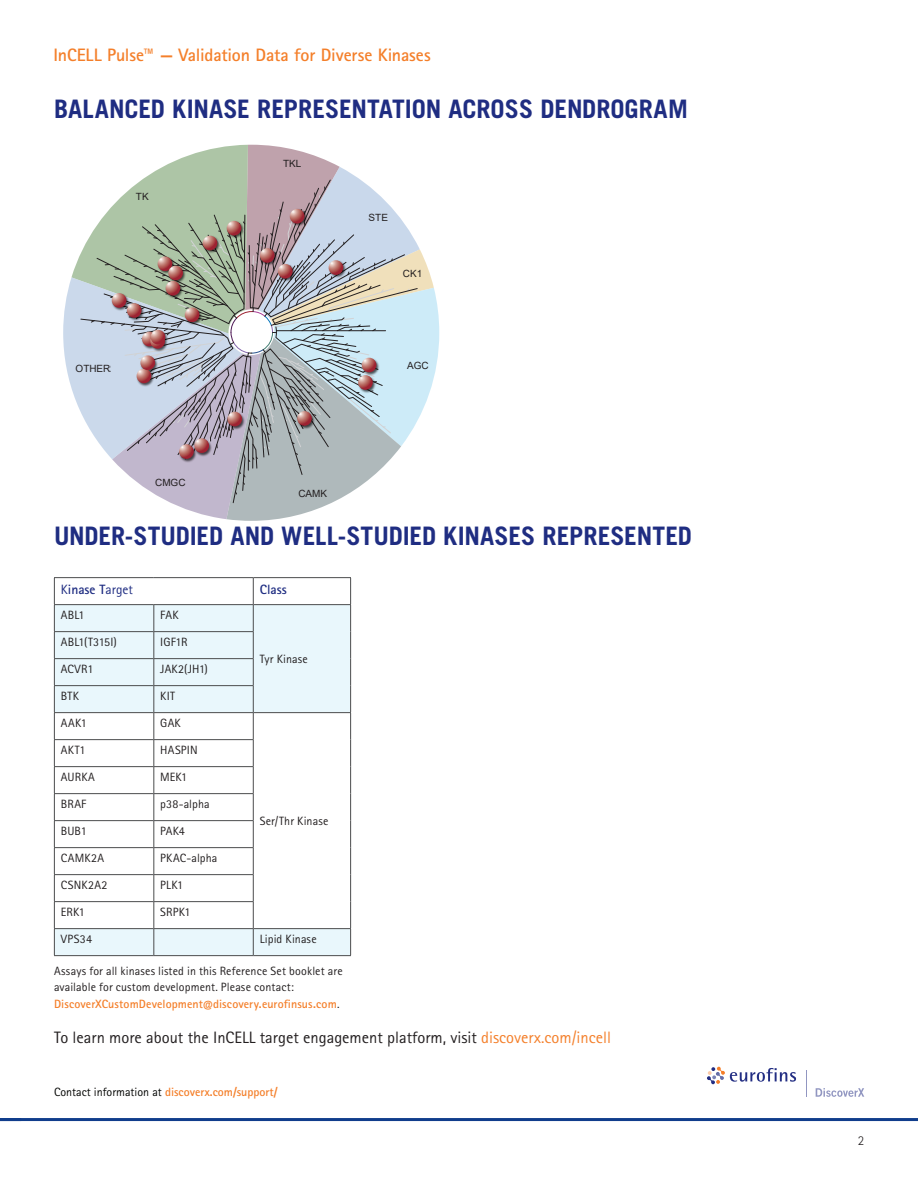
<style>
.page{position:relative;width:918px;height:1188px;background:#fff}
.page>*{position:absolute;margin:0;border:0;box-sizing:border-box;transform-origin:0 0}
.Title_EF_UM_NB{font:700 25.5px "Trade Gothic LT Std";letter-spacing:-.005em;color:#1f2d82}
.t1{font:700 18px "Rotis Sans Serif Std";letter-spacing:-.005em;color:#f47f2a}
.CTA_EF_FL{font:16.5px "Rotis Sans Serif Std";color:#231f20}
.TableHeader_EF_BK{font:13.5px "Rotis Sans Serif Std";color:#1f2d82}
.TableHeader_EF_BK-2{font:700 13.5px "Rotis Sans Serif Std";color:#1f2d82}
.t2{font:300 13.5px "Rotis Sans Serif Std";color:#231f20}
.TableBody_EF_BK{font:12px "Rotis Sans Serif Std";letter-spacing:.01em;color:#231f20}
.FigCaption_EF_CS_NB{font:12px/16.5px "Rotis Sans Serif Std";letter-spacing:.01em;color:#231f20}
.t3{font:700 12px "Rotis Sans Serif Std";color:#f47f2a}
.TableBody_EF_BK-2{font:12px "Rotis Sans Serif Std";letter-spacing:.035em;color:#231f20}
.t4{font:9.9px "Arial";color:#231f20}
.s1{font-weight:700}
.s2{font-weight:700;color:#f47f2a}
.s3{color:#f47f2a}
.s4{font-weight:400;color:#040503}
</style>
<div class="page">
<hr style="left:0;top:1118px;width:918px;height:3px;background:#103d8c">
<svg style="left:707px;top:1067px;width:89px;height:17px"></svg>
<svg style="left:816px;top:1088px;width:48px;height:9px"></svg>
<svg style="left:806px;top:1070px;width:1px;height:27px"></svg>
<svg style="left:63px;top:145px;width:376px;height:376px"></svg>
<img style="left:110px;top:207px;width:271px;height:256px">
<svg style="left:290px;top:209px;width:14px;height:15px"></svg>
<svg style="left:260px;top:248px;width:15px;height:15px"></svg>
<svg style="left:278px;top:264px;width:15px;height:15px"></svg>
<svg style="left:329px;top:260px;width:14px;height:15px"></svg>
<svg style="left:227px;top:221px;width:14px;height:15px"></svg>
<svg style="left:203px;top:236px;width:14px;height:14px"></svg>
<svg style="left:158px;top:256px;width:14px;height:15px"></svg>
<svg style="left:168px;top:266px;width:15px;height:14px"></svg>
<svg style="left:166px;top:281px;width:14px;height:15px"></svg>
<svg style="left:185px;top:307px;width:14px;height:15px"></svg>
<svg style="left:112px;top:293px;width:14px;height:15px"></svg>
<svg style="left:127px;top:303px;width:15px;height:15px"></svg>
<svg style="left:142px;top:332px;width:15px;height:14px"></svg>
<svg style="left:150px;top:334px;width:15px;height:15px"></svg>
<svg style="left:151px;top:330px;width:14px;height:14px"></svg>
<svg style="left:137px;top:369px;width:14px;height:14px"></svg>
<svg style="left:140px;top:355px;width:15px;height:15px"></svg>
<svg style="left:227px;top:412px;width:15px;height:14px"></svg>
<svg style="left:194px;top:438px;width:15px;height:15px"></svg>
<svg style="left:179px;top:444px;width:15px;height:15px"></svg>
<svg style="left:297px;top:411px;width:15px;height:15px"></svg>
<svg style="left:358px;top:375px;width:15px;height:15px"></svg>
<svg style="left:362px;top:358px;width:14px;height:14px"></svg>
<svg style="left:55px;top:605px;width:295px;height:350px"></svg>
<hr style="left:54px;top:577px;width:100px;height:1px;background:#4b4c4d">
<hr style="left:154px;top:577px;width:99px;height:1px;background:#4b4c4d">
<hr style="left:253px;top:577px;width:98px;height:1px;background:#4b4c4d">
<hr style="left:54px;top:604px;width:100px;height:1px;background:#4b4c4d">
<hr style="left:154px;top:604px;width:99px;height:1px;background:#4b4c4d">
<hr style="left:253px;top:604px;width:98px;height:1px;background:#4b4c4d">
<hr style="left:54px;top:631px;width:100px;height:1px;background:#4b4c4d">
<hr style="left:54px;top:658px;width:100px;height:1px;background:#4b4c4d">
<hr style="left:154px;top:631px;width:100px;height:1px;background:#4b4c4d">
<hr style="left:154px;top:658px;width:100px;height:1px;background:#4b4c4d">
<hr style="left:54px;top:685px;width:100px;height:1px;background:#4b4c4d">
<hr style="left:154px;top:685px;width:100px;height:1px;background:#4b4c4d">
<hr style="left:54px;top:712px;width:100px;height:1px;background:#4b4c4d">
<hr style="left:154px;top:712px;width:99px;height:1px;background:#4b4c4d">
<hr style="left:54px;top:739px;width:100px;height:1px;background:#4b4c4d">
<hr style="left:154px;top:739px;width:100px;height:1px;background:#4b4c4d">
<hr style="left:54px;top:766px;width:100px;height:1px;background:#4b4c4d">
<hr style="left:154px;top:766px;width:100px;height:1px;background:#4b4c4d">
<hr style="left:54px;top:793px;width:100px;height:1px;background:#4b4c4d">
<hr style="left:154px;top:793px;width:100px;height:1px;background:#4b4c4d">
<hr style="left:54px;top:820px;width:100px;height:1px;background:#4b4c4d">
<hr style="left:154px;top:820px;width:100px;height:1px;background:#4b4c4d">
<hr style="left:54px;top:847px;width:100px;height:1px;background:#4b4c4d">
<hr style="left:154px;top:847px;width:100px;height:1px;background:#4b4c4d">
<hr style="left:54px;top:874px;width:100px;height:1px;background:#4b4c4d">
<hr style="left:154px;top:874px;width:100px;height:1px;background:#4b4c4d">
<hr style="left:54px;top:901px;width:100px;height:1px;background:#4b4c4d">
<hr style="left:154px;top:901px;width:100px;height:1px;background:#4b4c4d">
<hr style="left:253px;top:712px;width:98px;height:1px;background:#4b4c4d">
<hr style="left:54px;top:928px;width:100px;height:1px;background:#4b4c4d">
<svg style="left:54px;top:578px;width:1px;height:377px"></svg>
<hr style="left:54px;top:955px;width:100px;height:1px;background:#4b4c4d">
<hr style="left:154px;top:928px;width:99px;height:1px;background:#4b4c4d">
<svg style="left:153px;top:605px;width:1px;height:350px"></svg>
<hr style="left:154px;top:955px;width:99px;height:1px;background:#4b4c4d">
<hr style="left:253px;top:928px;width:98px;height:1px;background:#4b4c4d">
<svg style="left:253px;top:578px;width:1px;height:377px"></svg>
<svg style="left:350px;top:578px;width:1px;height:377px"></svg>
<hr style="left:253px;top:955px;width:98px;height:1px;background:#4b4c4d">
<h2 class="t1" style="left:53px;top:44px;width:379px">InCELL Pulse™ — Validation Data for Diverse Kinases</h2>
<p class="Title_EF_UM_NB" style="left:54px;top:93px;width:635px">BALANCED KINASE REPRESENTATION ACROSS DENDROGRAM</p>
<p class="t4" style="left:136px;top:190px;width:14px">TK</p>
<p class="t4" style="left:283px;top:157px;width:20px">TKL</p>
<p class="t4" style="left:369px;top:211px;width:21px">STE</p>
<p class="t4" style="left:403px;top:267px;width:21px">CK1</p>
<p class="t4" style="left:76px;top:362px;width:36px">OTHER</p>
<p class="t4" style="left:407px;top:358px;width:23px">AGC</p>
<p class="t4" style="left:155px;top:475px;width:32px">CMGC</p>
<p class="t4" style="left:298px;top:486px;width:30px">CAMK</p>
<p class="Title_EF_UM_NB" style="left:54px;top:520px;width:640px">UNDER-STUDIED AND WELL-STUDIED KINASES REPRESENTED</p>
<p class="TableHeader_EF_BK" style="left:61px;top:581px;width:74px">K<span class="s1">inase T</span>arget</p>
<p class="TableHeader_EF_BK-2" style="left:260px;top:580px;width:28px">Class</p>
<p class="TableBody_EF_BK" style="left:61px;top:608px;width:25px">ABL1</p>
<p class="TableBody_EF_BK" style="left:160px;top:608px;width:20px">FAK</p>
<p class="TableBody_EF_BK" style="left:260px;top:652px;width:50px">Tyr Kinase</p>
<p class="TableBody_EF_BK" style="left:61px;top:635px;width:57px">ABL1(T315I)</p>
<p class="TableBody_EF_BK" style="left:160px;top:635px;width:29px">IGF1R</p>
<p class="TableBody_EF_BK" style="left:61px;top:662px;width:34px">ACVR1</p>
<p class="TableBody_EF_BK" style="left:160px;top:662px;width:49px">JAK2(JH1)</p>
<p class="TableBody_EF_BK" style="left:61px;top:689px;width:20px">BTK</p>
<p class="TableBody_EF_BK" style="left:160px;top:689px;width:16px">KIT</p>
<p class="TableBody_EF_BK" style="left:61px;top:716px;width:27px">AAK1</p>
<p class="TableBody_EF_BK" style="left:160px;top:716px;width:22px">GAK</p>
<p class="TableBody_EF_BK" style="left:61px;top:743px;width:26px">AKT1</p>
<p class="TableBody_EF_BK" style="left:160px;top:743px;width:39px">HASPIN</p>
<p class="TableBody_EF_BK" style="left:61px;top:770px;width:36px">AURKA</p>
<p class="TableBody_EF_BK" style="left:160px;top:770px;width:28px">MEK1</p>
<p class="TableBody_EF_BK" style="left:61px;top:797px;width:27px">BRAF</p>
<p class="TableBody_EF_BK" style="left:160px;top:797px;width:51px">p38-alpha</p>
<p class="TableBody_EF_BK" style="left:61px;top:824px;width:27px">BUB1</p>
<p class="TableBody_EF_BK" style="left:160px;top:824px;width:26px">PAK4</p>
<p class="TableBody_EF_BK" style="left:61px;top:851px;width:45px">CAMK2A</p>
<p class="TableBody_EF_BK" style="left:160px;top:851px;width:59px">PKAC-alpha</p>
<p class="TableBody_EF_BK-2" style="left:61px;top:878px;width:48px">CSNK2A2</p>
<p class="TableBody_EF_BK" style="left:160px;top:878px;width:24px">PLK1</p>
<p class="TableBody_EF_BK" style="left:61px;top:905px;width:25px">ERK1</p>
<p class="TableBody_EF_BK" style="left:160px;top:905px;width:32px">SRPK1</p>
<p class="TableBody_EF_BK" style="left:61px;top:932px;width:33px">VPS34</p>
<p class="TableBody_EF_BK" style="left:260px;top:932px;width:58px">Lipid Kinase</p>
<p class="FigCaption_EF_CS_NB" style="left:54px;top:963px;width:290px">Assays for all kinases listed in this Reference Set booklet are available for custom development. Please contact:<br><span class="s2">DiscoverXCustomDevelopment@discovery.eurofinsus.com</span>.</p>
<p class="CTA_EF_FL" style="left:54px;top:1028px;width:559px">To learn more about the InCELL target engagement platform, visit <span class="s3">discoverx.com/incell</span></p>
<p class="TableBody_EF_BK" style="left:260px;top:814px;width:70px">Ser/Thr Kinase</p>
<p class="t3" style="left:54px;top:1084px;width:225px"><span class="s4">Contact information at</span> discoverx.com/support/</p>
<p class="t2" style="left:858px;top:1133px;width:8px">2</p>
</div>
